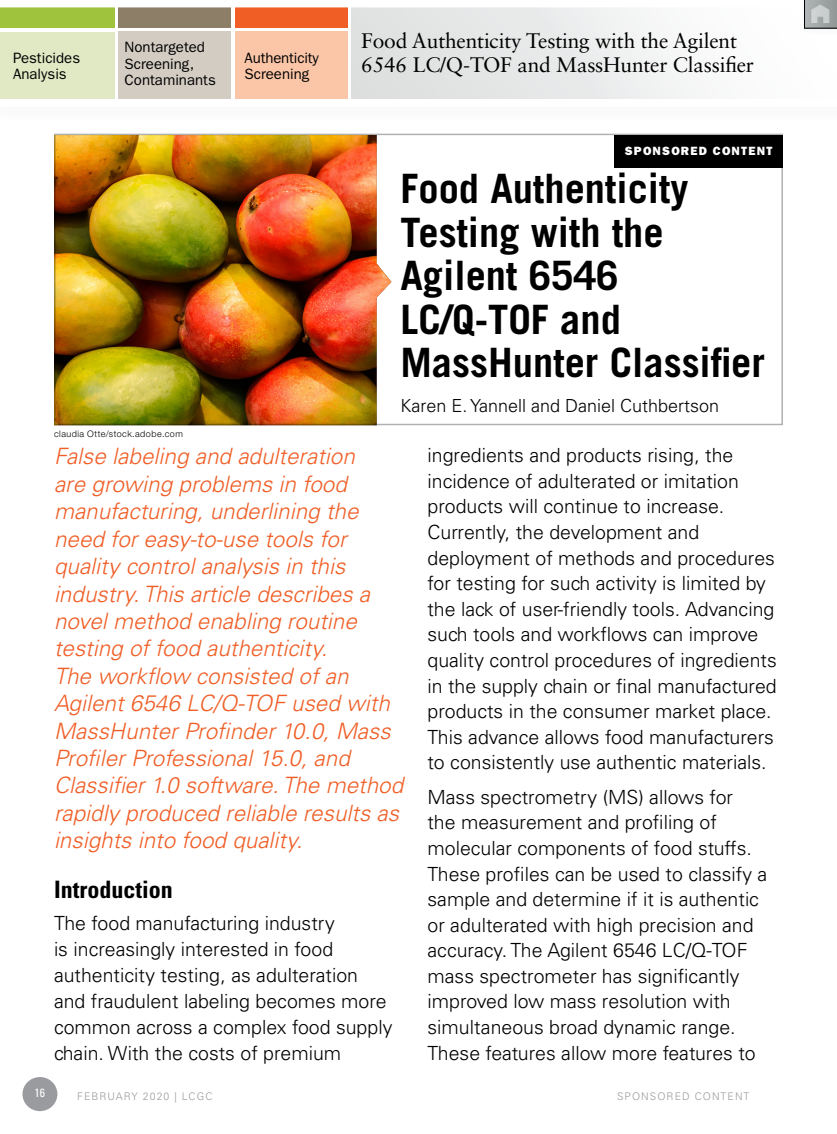
<style>
.page{position:relative;width:837px;height:1134px;background:#fff}
.page>*{position:absolute;margin:0;border:0;box-sizing:border-box;transform-origin:0 0}
.t1{font:700 40.5px/43.5px "Trade Gothic LT Std";color:#000}
.t2{font:700 condensed 24px "Univers LT Std";color:#000}
.t3{font:italic 300 22.5px/27.5px "Univers LT Std";color:#f05e26}
.t4{font:21px/24px "Sabon LT Std";letter-spacing:-.01em;color:#000}
.t5{font:300 19.5px/25.7px "Univers LT Std";color:#000}
.t6{font:300 18px "Univers LT Std";color:#000}
.t7{font:15px/16.5px "ITC Franklin Gothic Std";color:#000}
.t8{font:12px "ITC Franklin Gothic Std Hvy";letter-spacing:.1em;color:#fff}
.t9{font:condensed 12px "Univers LT Std";color:#fff}
.t10{font:300 10.5px "Univers LT Std";letter-spacing:.1em;color:#999b9e}
.t11{font:300 9px "Helvetica Neue LT Std";letter-spacing:.055em;color:#000}
</style>
<div class="page">
<svg style="left:0;top:7px;width:352px;height:92px"></svg>
<div style="left:0;top:7px;width:115px;height:20px;background:#a0c33d"></div>
<div style="left:119px;top:7px;width:112px;height:20px;background:#8d7e67"></div>
<div style="left:235px;top:7px;width:112px;height:20px;background:#f05e26"></div>
<div style="left:0;top:33px;width:115px;height:67px;background:#e1e9c4"></div>
<div style="left:119px;top:32px;width:112px;height:67px;background:#d3ccc3"></div>
<div style="left:235px;top:32px;width:112px;height:67px;background:#fbc6a8"></div>
<div style="left:352px;top:7px;width:485px;height:92px;background:linear-gradient(to right,#dbdedd,#fff)"></div>
<div style="left:21px;top:1075px;width:38px;height:38px;background:#999b9e;border-radius:50%"></div>
<div style="left:19px;top:1073px;width:42px;height:42px;border:4px solid #fff;border-radius:50%"></div>
<div style="left:0;top:99px;width:837px;height:7px;background:#fff"></div>
<div style="left:797px;top:0;width:40px;height:39px;background:#fefefe"></div>
<svg style="left:804px;top:0;width:33px;height:29px"></svg>
<img style="left:57px;top:137px;width:335px;height:285px">
<div style="left:614px;top:135px;width:169px;height:33px;background:#000"></div>
<p class="t7" style="left:13px;top:50px;width:69px">Pesticides<br>Analysis</p>
<p class="t7" style="left:125px;top:39px;width:93px">Nontargeted<br>Screening,<br>Contaminants</p>
<p class="t7" style="left:245px;top:50px;width:76px">Authenticity<br>Screening</p>
<p class="t4" style="left:361px;top:29px;width:394px">Food Authenticity Testing with the Agilent<br>6546 LC/Q-TOF and MassHunter Classifier</p>
<p class="t8" style="left:625px;top:144px;width:149px">SPONSORED CONTENT</p>
<h1 class="t1" style="left:400px;top:166px;width:366px">Food Authenticity<br>Testing with the<br>Agilent 6546<br>LC/Q-TOF and<br>MassHunter Classifier</h1>
<p class="t6" style="left:400px;top:394px;width:320px">Karen E. Yannell and Daniel Cuthbertson</p>
<p class="t3" style="left:54px;top:443px;width:351px">False labeling and adulteration<br>are growing problems in food manufacturing, underlining the need for easy-to-use tools for quality control analysis in this industry. This article describes a novel method enabling routine testing of food authenticity.<br>The workflow consisted of an<br>Agilent 6546 LC/Q-TOF used with<br>MassHunter Profinder 10.0, Mass<br>Profiler Professional 15.0, and<br>Classifier 1.0 software. The method rapidly produced reliable results as insights into food quality.</p>
<p class="t2" style="left:54px;top:874px;width:120px">Introduction</p>
<p class="t5" style="left:54px;top:910px;width:340px">The food manufacturing industry<br>is increasingly interested in food authenticity testing, as adulteration and fraudulent labeling becomes more common across a complex food supply chain. With the costs of premium</p>
<p class="t11" style="left:54px;top:428px;width:130px">claudia Otte/stock.adobe.com</p>
<p class="t5" style="left:428px;top:443px;width:351px">ingredients and products rising, the incidence of adulterated or imitation products will continue to increase.<br>Currently, the development and deployment of methods and procedures for testing for such activity is limited by the lack of user-friendly tools. Advancing such tools and workflows can improve quality control procedures of ingredients in the supply chain or final manufactured products in the consumer market place.<br>This advance allows food manufacturers to consistently use authentic materials.</p>
<p class="t5" style="left:428px;top:784px;width:341px">Mass spectrometry (MS) allows for<br>the measurement and profiling of molecular components of food stuffs.<br>These profiles can be used to classify a sample and determine if it is authentic or adulterated with high precision and accuracy. The Agilent 6546 LC/Q-TOF mass spectrometer has significantly improved low mass resolution with simultaneous broad dynamic range.<br>These features allow more features to</p>
<p class="t9" style="left:35px;top:1085px;width:12px">16</p>
<p class="t10" style="left:77px;top:1090px;width:137px">FEBRUARY 2020 | LCGC</p>
<p class="t10" style="left:617px;top:1090px;width:134px">SPONSORED CONTENT</p>
</div>
